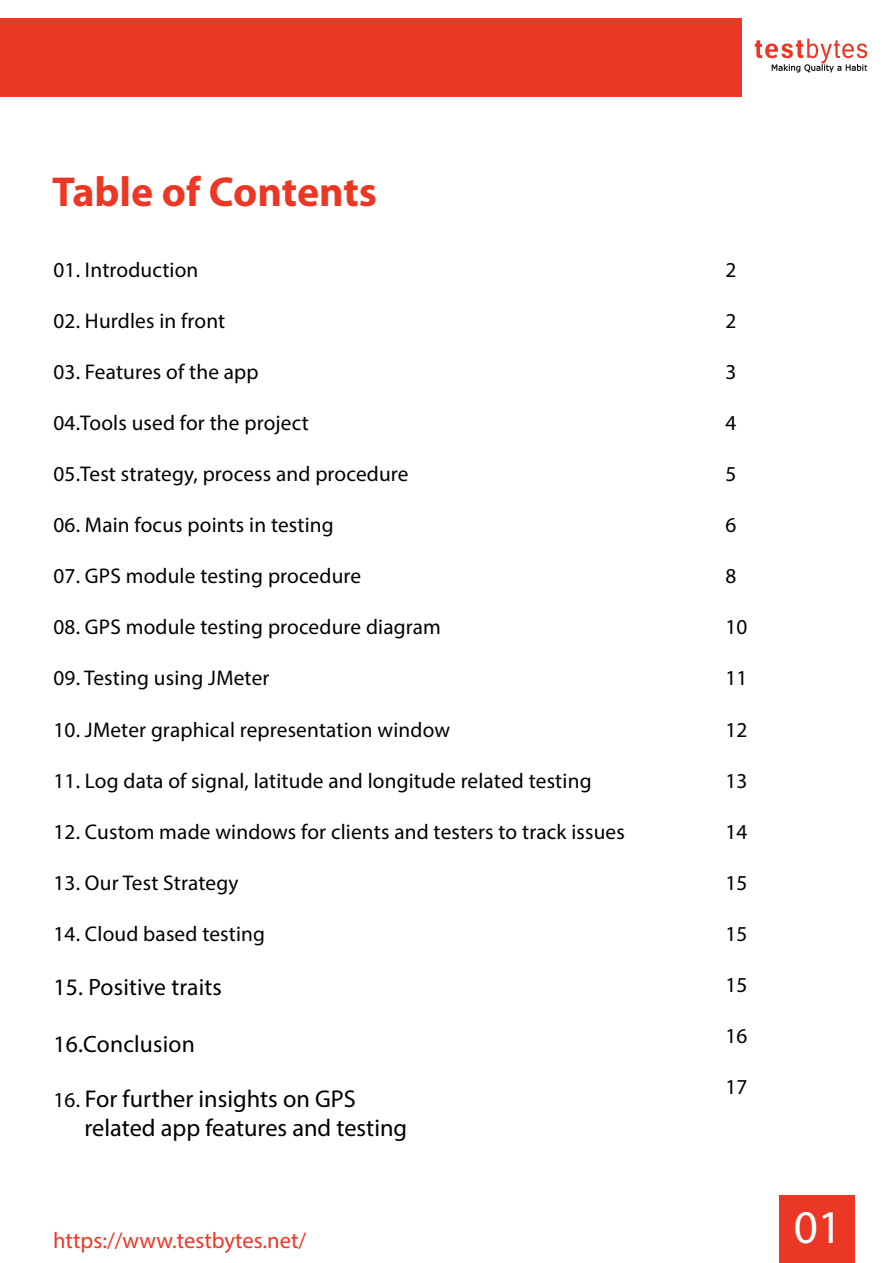
<style>
.page{position:relative;width:893px;height:1263px;background:#fff}
.page>*{position:absolute;margin:0;border:0;box-sizing:border-box;transform-origin:0 0}
.t1{font:47.1px "Myriad Pro";color:#fff}
.t2{font:700 42px "Myriad Pro";color:#ed3725}
.t3{font:24.3px/29.2px "Myriad Pro";color:#000}
.t4{font:23.7px "Myriad Pro";letter-spacing:.01em;color:#000}
.t5{font:22.65px "Myriad Pro";color:#ed3725}
.t6{font:21.3px "Myriad Pro";letter-spacing:.01em;color:#000}
.s1{font-size:21.3px}
</style>
<div class="page">
<div style="left:780px;top:1195px;width:75px;height:68px;background:#ea3726"></div>
<div style="left:0;top:18px;width:741px;height:78px;background:#ea3726"></div>
<svg style="left:755px;top:39px;width:112px;height:34px"></svg>
<h2 class="t2" style="left:52px;top:169px;width:327px">Table of Contents</h2>
<p class="t6" style="left:54px;top:256px;width:146px">01. Introduction</p>
<p class="t6" style="left:54px;top:307px;width:173px">02. Hurdles in front</p>
<p class="t6" style="left:54px;top:359px;width:207px">03. Features of the app</p>
<p class="t6" style="left:54px;top:410px;width:257px">04.Tools used for the project</p>
<p class="t6" style="left:54px;top:461px;width:356px">05.Test strategy, process and procedure</p>
<p class="t6" style="left:54px;top:512px;width:282px">06. Main focus points in testing</p>
<p class="t6" style="left:54px;top:563px;width:309px">07. GPS module testing procedure</p>
<p class="t6" style="left:54px;top:614px;width:389px">08. GPS module testing procedure diagram</p>
<p class="t6" style="left:54px;top:665px;width:217px">09. Testing using JMeter</p>
<p class="t6" style="left:54px;top:716px;width:398px">10. JMeter graphical representation window</p>
<p class="t6" style="left:54px;top:767px;width:539px">11. Log data of signal, latitude and longitude related testing</p>
<p class="t6" style="left:54px;top:818px;width:573px">12. Custom made windows for clients and testers to track issues</p>
<p class="t6" style="left:54px;top:870px;width:187px">13. Our Test Strategy</p>
<p class="t6" style="left:54px;top:921px;width:213px">14. Cloud based testing</p>
<p class="t4" style="left:54px;top:972px;width:170px">15. Positive traits</p>
<p class="t4" style="left:54px;top:1029px;width:143px">16.Conclusion</p>
<p class="t3" style="left:85px;top:1083px;width:324px;text-indent:-31px"><span class="s1">16.</span> For further insights on GPS related app features and testing</p>
<p class="t5" style="left:53px;top:1227px;width:255px">https://www.testbytes.net/</p>
<p class="t6" style="left:725px;top:256px;width:12px">2</p>
<p class="t6" style="left:725px;top:307px;width:12px">2</p>
<p class="t6" style="left:725px;top:359px;width:12px">3</p>
<p class="t6" style="left:725px;top:410px;width:12px">4</p>
<p class="t6" style="left:725px;top:461px;width:12px">5</p>
<p class="t6" style="left:725px;top:512px;width:12px">6</p>
<p class="t6" style="left:725px;top:563px;width:12px">8</p>
<p class="t6" style="left:725px;top:614px;width:24px">10</p>
<p class="t6" style="left:725px;top:665px;width:24px">11</p>
<p class="t6" style="left:725px;top:716px;width:24px">12</p>
<p class="t6" style="left:725px;top:767px;width:24px">13</p>
<p class="t6" style="left:725px;top:818px;width:24px">14</p>
<p class="t6" style="left:725px;top:870px;width:24px">15</p>
<p class="t6" style="left:725px;top:921px;width:24px">15</p>
<p class="t6" style="left:725px;top:972px;width:24px">15</p>
<p class="t6" style="left:725px;top:1023px;width:24px">16</p>
<p class="t6" style="left:725px;top:1074px;width:24px">17</p>
<h1 class="t1" style="left:794px;top:1198px;width:50px">01</h1>
</div>
